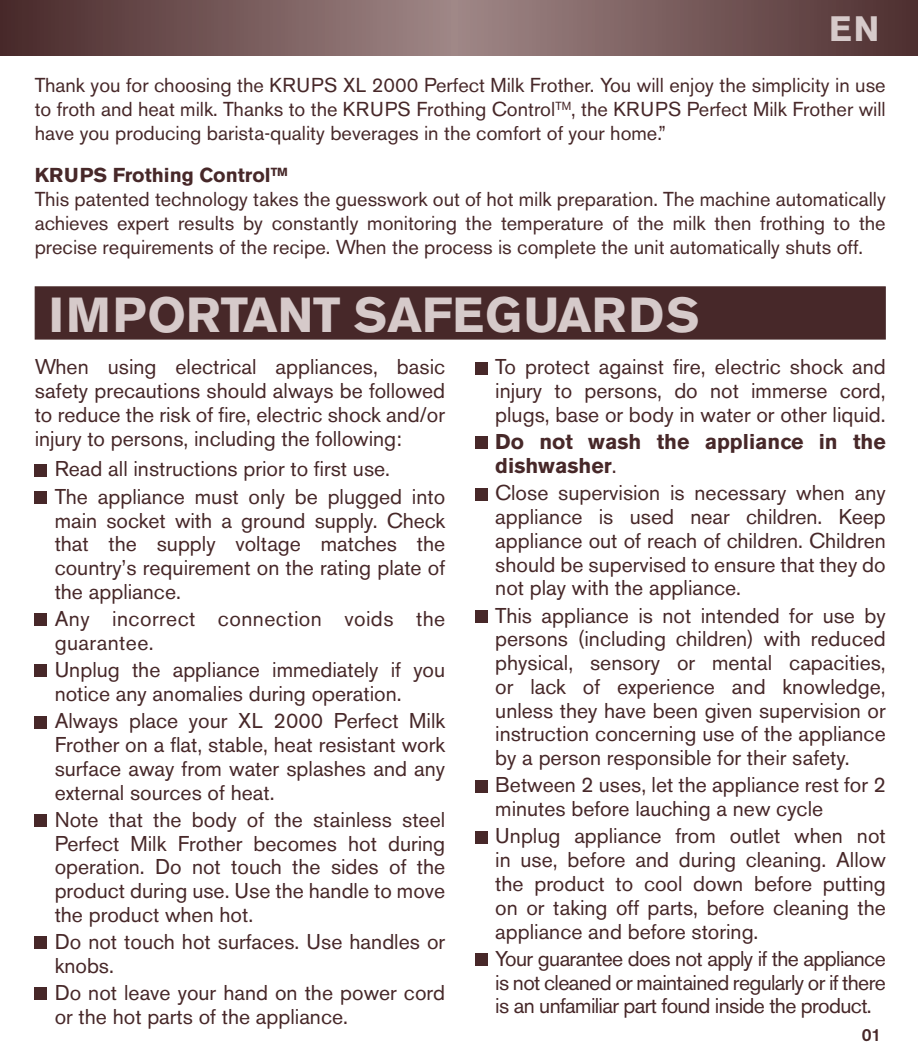
<style>
.page{position:relative;width:918px;height:1060px;background:#fff}
.page>*{position:absolute;margin:0;border:0;box-sizing:border-box;transform-origin:0 0}
.t1{font:700 48.75px "Akzidenz Grotesk BE";color:#d6caca}
.t2{font:700 35px "Akzidenz Grotesk BE";color:#d6caca}
.t3{font:21.25px/23.8px "Akzidenz Grotesk BE";color:#472829;text-align:justify}
.t4{font:21.25px/23.8px "Akzidenz Grotesk BE";letter-spacing:.02em;color:#472829}
.t5{font:700 21.25px/23.8px "Akzidenz Grotesk BE";color:#472829}
.t6{font:20px/24px "Akzidenz Grotesk BE";color:#472829;text-align:justify}
.t7{font:500 17.5px "Akzidenz Grotesk BE";color:#472829}
.s1{font-weight:700}
.s2{font-weight:400}
</style>
<div class="page">
<div style="left:35px;top:286px;width:850px;height:53px;background:#472829;border:1px solid #472829"></div>
<svg style="left:0;top:0;width:917px;height:56px;background:#755959"></svg>
<div style="left:35px;top:464px;width:12px;height:12px;background:#472829"></div>
<div style="left:35px;top:491px;width:12px;height:13px;background:#472829"></div>
<div style="left:35px;top:613px;width:12px;height:13px;background:#472829"></div>
<div style="left:35px;top:665px;width:12px;height:12px;background:#472829"></div>
<div style="left:35px;top:716px;width:12px;height:12px;background:#472829"></div>
<div style="left:35px;top:814px;width:12px;height:12px;background:#472829"></div>
<div style="left:35px;top:936px;width:12px;height:13px;background:#472829"></div>
<div style="left:35px;top:987px;width:12px;height:13px;background:#472829"></div>
<div style="left:475px;top:362px;width:12px;height:12px;background:#472829"></div>
<div style="left:475px;top:437px;width:12px;height:12px;background:#472829"></div>
<div style="left:475px;top:488px;width:12px;height:12px;background:#472829"></div>
<div style="left:475px;top:610px;width:12px;height:12px;background:#472829"></div>
<div style="left:475px;top:780px;width:12px;height:12px;background:#472829"></div>
<div style="left:475px;top:831px;width:12px;height:12px;background:#472829"></div>
<div style="left:475px;top:953px;width:12px;height:12px;background:#472829"></div>
<h2 class="t2" style="left:828px;top:8px;width:52px">EN</h2>
<p class="t6" style="left:35px;top:73px;width:852px">Thank you for choosing the KRUPS XL 2000 Perfect Milk Frother. You will enjoy the simplicity in use to froth and heat milk. Thanks to the KRUPS Frothing Control<sup>TM</sup>, the KRUPS Perfect Milk Frother will have you producing barista-quality beverages in the comfort of your home.”</p>
<p class="t6" style="left:35px;top:163px;width:852px;text-align:left"><span class="s1">KRUPS Frothing Control</span><sup>TM<br></sup>This patented technology takes the guesswork out of hot milk preparation. The machine automatically achieves expert results by constantly monitoring the temperature of the milk then frothing to the precise requirements of the recipe. When the process is complete the unit automatically shuts off.</p>
<h1 class="t1" style="left:49px;top:286px;width:652px">IMPORTANT SAFEGUARDS</h1>
<p class="t3" style="left:35px;top:355px;width:412px">When using electrical appliances, basic safety precautions should always be followed to reduce the risk of fire, electric shock and/or injury to persons, including the following:</p>
<p class="t3" style="left:55px;top:455px;width:392px;line-height:27.2px">Read all instructions prior to first use.<br>The appliance must only be plugged into</p>
<p class="t3" style="left:55px;top:508px;width:392px">main socket with a ground supply. Check that the supply voltage matches the country’s requirement on the rating plate of the appliance.</p>
<p class="t4" style="left:55px;top:607px;width:392px">Any incorrect connection voids the guarantee.</p>
<p class="t3" style="left:55px;top:658px;width:392px">Unplug the appliance immediately if you notice any anomalies during operation.</p>
<p class="t3" style="left:55px;top:709px;width:392px">Always place your XL 2000 Perfect Milk Frother on a flat, stable, heat resistant work surface away from water splashes and any external sources of heat.</p>
<p class="t3" style="left:55px;top:807px;width:392px">Note that the body of the stainless steel Perfect Milk Frother becomes hot during operation. Do not touch the sides of the product during use. Use the handle to move the product when hot.</p>
<p class="t3" style="left:55px;top:930px;width:392px">Do not touch hot surfaces. Use handles or knobs.</p>
<p class="t3" style="left:55px;top:981px;width:392px">Do not leave your hand on the power cord or the hot parts of the appliance.</p>
<p class="t3" style="left:495px;top:355px;width:392px">To protect against fire, electric shock and injury to persons, do not immerse cord, plugs, base or body in water or other liquid.</p>
<p class="t5" style="left:495px;top:430px;width:392px">Do not wash the appliance in the dishwasher<span class="s2">.</span></p>
<p class="t3" style="left:495px;top:481px;width:392px">Close supervision is necessary when any appliance is used near children. Keep appliance out of reach of children. Children should be supervised to ensure that they do not play with the appliance.</p>
<p class="t3" style="left:495px;top:603px;width:392px">This appliance is not intended for use by persons (including children) with reduced physical, sensory or mental capacities, or lack of experience and knowledge, unless they have been given supervision or instruction concerning use of the appliance by a person responsible for their safety.</p>
<p class="t3" style="left:495px;top:773px;width:392px">Between 2 uses, let the appliance rest for 2 minutes before lauching a new cycle</p>
<p class="t3" style="left:495px;top:824px;width:392px">Unplug appliance from outlet when not in use, before and during cleaning. Allow the product to cool down before putting on or taking off parts, before cleaning the appliance and before storing.</p>
<p class="t3" style="left:495px;top:946px;width:392px">Your guarantee does not apply if the appliance is not cleaned or maintained regularly or if there is an unfamiliar part found inside the product.</p>
<p class="t7" style="left:861px;top:1024px;width:21px">01</p>
</div>
